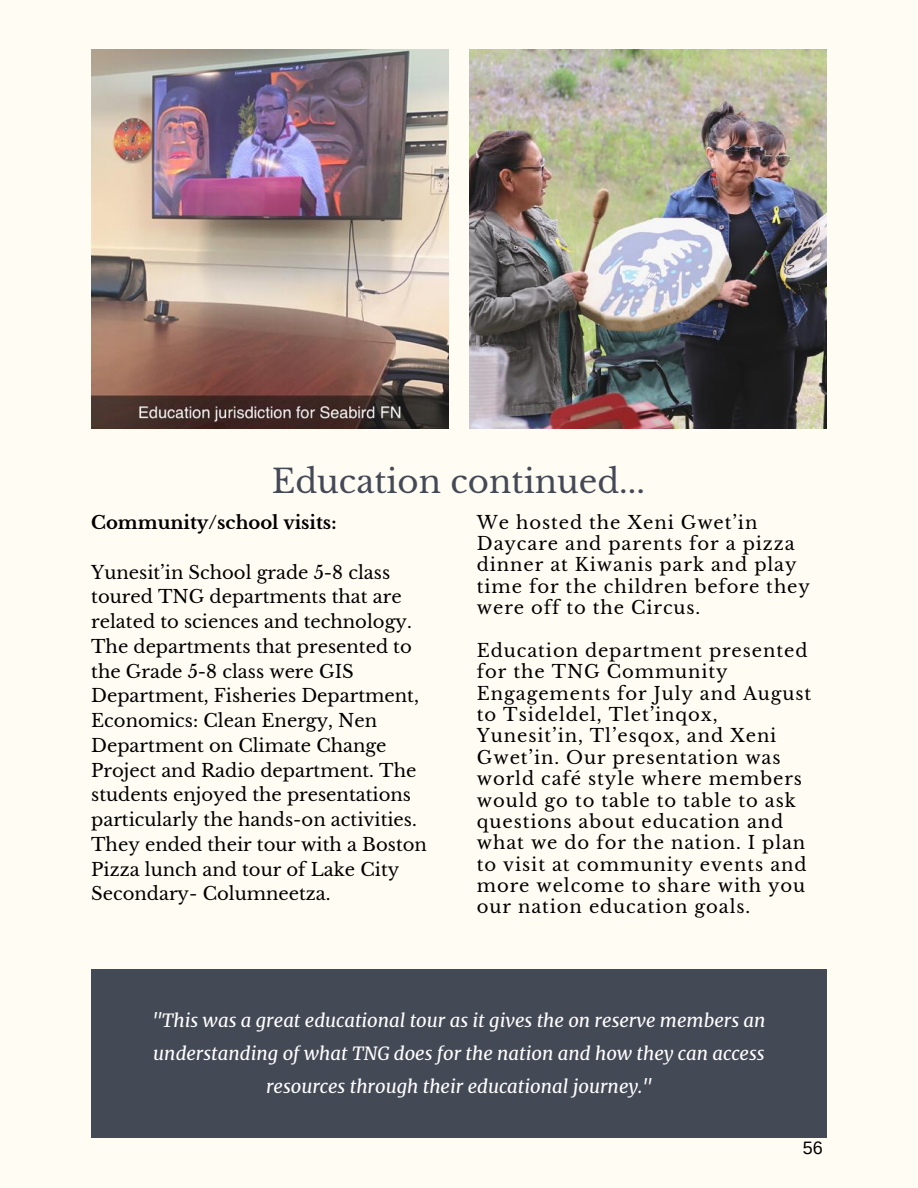
<style>
.page{position:relative;width:918px;height:1188px;background:#fffcf3}
.page>*{position:absolute;margin:0;border:0;box-sizing:border-box;transform-origin:0 0}
.t1{font:32.4px "Libre Baskerville";color:#444956}
.t2{font:italic 18.3px/32.8px "Merriweather";color:#fefefe;text-align:center}
.t3{font:18px/21.3px "Libre Baskerville";letter-spacing:.05em;color:#000}
.t4{font:18px/24.8px "Libre Baskerville";color:#000}
.t5{font:700 18px "Libre Baskerville";color:#000}
.t6{font:18px "Arimo";color:#000}
</style>
<div class="page">
<div style="left:91px;top:970px;width:736px;height:168px;background:#444956"></div>
<img style="left:91px;top:49px;width:358px;height:380px">
<img style="left:469px;top:49px;width:358px;height:380px">
<h1 class="t1" style="left:272px;top:462px;width:375px">Education continued...</h1>
<p class="t5" style="left:91px;top:512px;width:247px">Community/school visits:</p>
<p class="t4" style="left:91px;top:560px;width:337px">Yunesit’in School grade 5-8 class toured TNG departments that are related to sciences and technology.<br>The departments that presented to the Grade 5-8 class were GIS Department, Fisheries Department, Economics: Clean Energy, Nen Department on Climate Change Project and Radio department. The students enjoyed the presentations particularly the hands-on activities.<br>They ended their tour with a Boston Pizza lunch and tour of Lake City Secondary- Columneetza.</p>
<p class="t3" style="left:477px;top:512px;width:335px">We hosted the Xeni Gwet’in<br>Daycare and parents for a pizza dinner at Kiwanis park and play time for the children before they were off to the Circus.</p>
<p class="t3" style="left:477px;top:640px;width:336px">Education department presented for the TNG Community<br>Engagements for July and August to Tsideldel, Tlet’inqox,<br>Yunesit’in, Tl’esqox, and Xeni<br>Gwet’in. Our presentation was world café style where members would go to table to table to ask questions about education and what we do for the nation. I plan to visit at community events and more welcome to share with you our nation education goals.</p>
<p class="t2" style="left:152px;top:1004px;width:615px">"This was a great educational tour as it gives the on reserve members an understanding of what TNG does for the nation and how they can access resources through their educational journey."</p>
<p class="t6" style="left:803px;top:1137px;width:22px">56</p>
</div>
